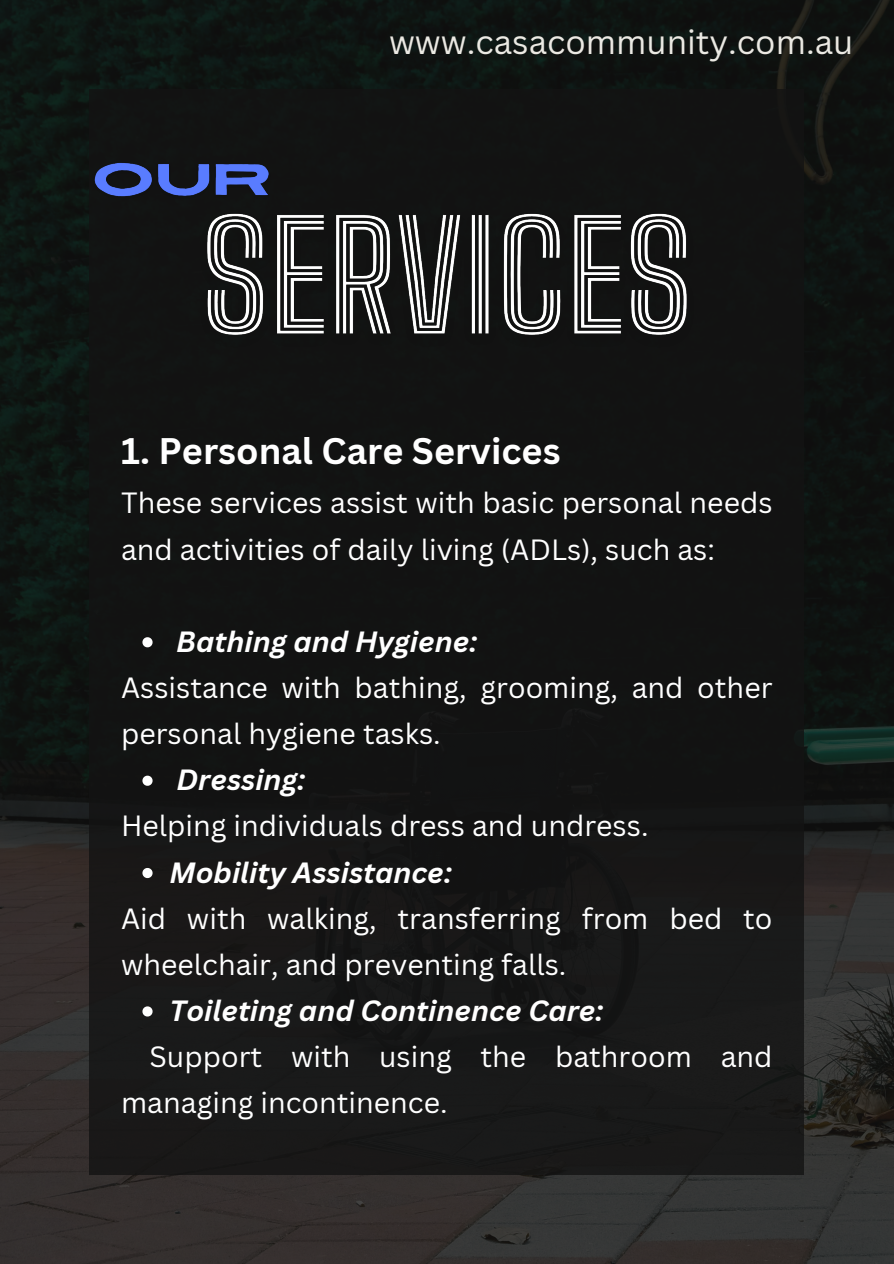
<style>
.page{position:relative;width:894px;height:1264px;background:#fff}
.page>*{position:absolute;margin:0;border:0;box-sizing:border-box;transform-origin:0 0}
.t1{font:700 36px "Canva Sans";color:#fff}
.t2{font:33px "Canva Sans";color:#ebe9e3}
.t3{font:28.5px/46.2px "Canva Sans";color:#fff}
.t4{font:italic 700 28.5px "Canva Sans";color:#fff}
</style>
<div class="page">
<img style="left:0;top:0;width:893px;height:1263px">
<div style="left:89px;top:89px;width:715px;height:1085px;background:#131313"></div>
<svg style="left:142px;top:637px;width:10px;height:10px"></svg>
<svg style="left:142px;top:775px;width:10px;height:10px"></svg>
<svg style="left:142px;top:868px;width:10px;height:10px"></svg>
<svg style="left:142px;top:1006px;width:10px;height:10px"></svg>
<img style="left:94px;top:162px;width:175px;height:35px">
<img style="left:192px;top:189px;width:495px;height:146px">
<p class="t2" style="left:389px;top:19px;width:465px">www.casacommunity.com.au</p>
<p class="t1" style="left:121px;top:425px;width:441px">1. Personal Care Services</p>
<h3 class="t3" style="left:121px;top:479px;width:652px">These services assist with basic personal needs and activities of daily living (ADLs), such as:</h3>
<p class="t4" style="left:176px;top:621px;width:302px">Bathing and Hygiene:</p>
<p class="t3" style="left:121px;top:663px;width:652px">Assistance with bathing, grooming, and other personal hygiene tasks.</p>
<p class="t4" style="left:176px;top:759px;width:130px">Dressing:</p>
<p class="t3" style="left:121px;top:802px;width:529px">Helping individuals dress and undress.</p>
<p class="t4" style="left:169px;top:852px;width:284px">Mobility Assistance:</p>
<p class="t3" style="left:121px;top:894px;width:652px">Aid with walking, transferring from bed to wheelchair, and preventing falls.</p>
<p class="t4" style="left:169px;top:990px;width:435px">Toileting and Continence Care:</p>
<p class="t3" style="left:121px;top:1032px;width:652px;text-indent:28px">Support with using the bathroom and managing incontinence.</p>
</div>
